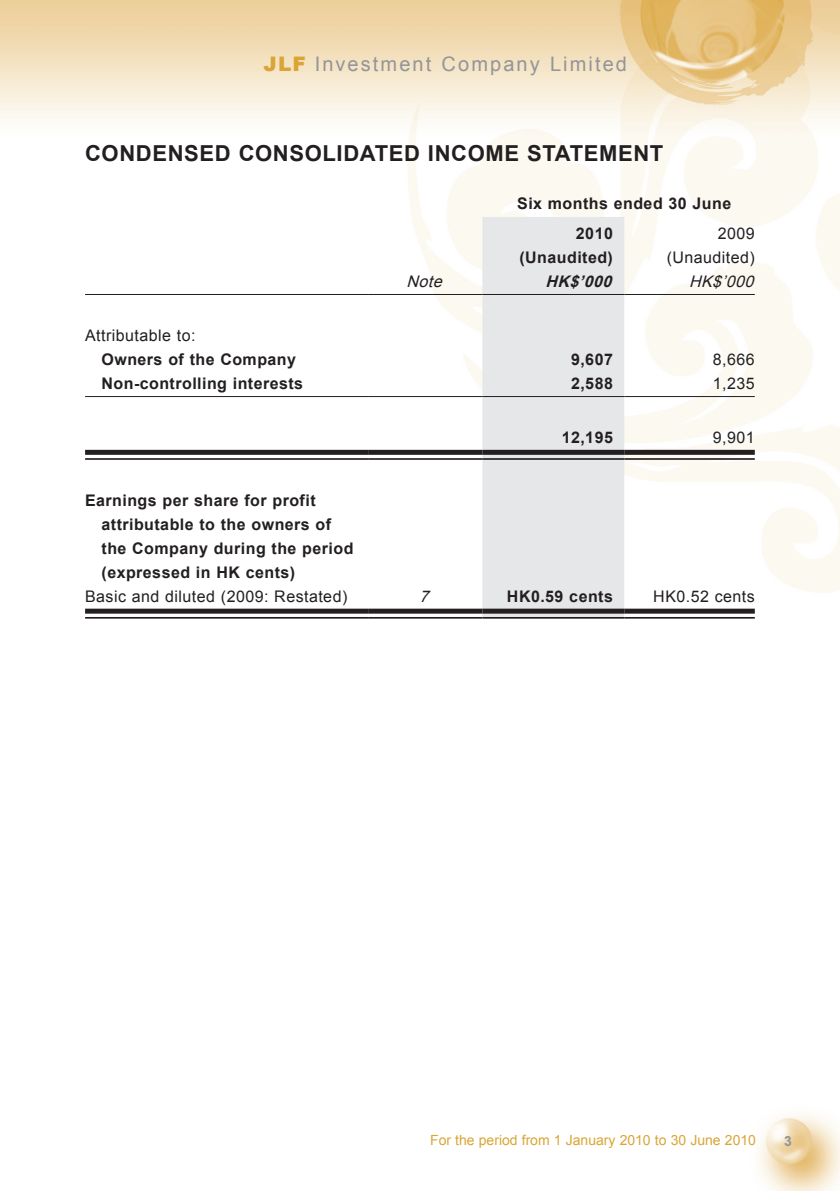
<style>
.page{position:relative;width:840px;height:1191px;background:#fff}
.page>*{position:absolute;margin:0;border:0;box-sizing:border-box;transform-origin:0 0}
.t1{font:700 22px "Arial";letter-spacing:.03em;color:#231f20}
.t2{font:20px "Arial";letter-spacing:.105em;color:#939598}
.t3{font:700 16px/24px "Arial";letter-spacing:.03em;color:#231f20}
.t4{font:16px "Arial";letter-spacing:.03em;color:#231f20}
.t5{font:italic 16px "Arial";color:#231f20}
.t6{font:italic 700 16px "Arial";color:#231f20}
.t7{font:14px "Arial";letter-spacing:-.005em;color:#daa536}
.t8{font:700 14px "Arial";color:#939598}
.s1{font-weight:900;color:#daa536}
</style>
<div class="page">
<img style="left:0;top:0;width:839px;height:1191px">
<div style="left:482px;top:217px;width:142px;height:400px;background:#e6e7e9"></div>
<hr style="left:85px;top:294px;width:283px;height:1px;background:#231f20">
<hr style="left:368px;top:294px;width:114px;height:1px;background:#231f20">
<hr style="left:482px;top:294px;width:142px;height:1px;background:#231f20">
<hr style="left:624px;top:294px;width:130px;height:1px;background:#231f20">
<hr style="left:85px;top:396px;width:283px;height:1px;background:#231f20">
<hr style="left:368px;top:396px;width:114px;height:1px;background:#231f20">
<hr style="left:482px;top:396px;width:142px;height:1px;background:#231f20">
<hr style="left:624px;top:396px;width:130px;height:1px;background:#231f20">
<div style="left:85px;top:450px;width:283px;height:5px;background:#231f20"></div>
<hr style="left:85px;top:458px;width:283px;height:2px;background:#231f20">
<div style="left:368px;top:450px;width:114px;height:5px;background:#231f20"></div>
<hr style="left:368px;top:458px;width:114px;height:2px;background:#231f20">
<div style="left:482px;top:450px;width:142px;height:5px;background:#231f20"></div>
<hr style="left:482px;top:458px;width:142px;height:2px;background:#231f20">
<div style="left:624px;top:450px;width:130px;height:5px;background:#231f20"></div>
<hr style="left:624px;top:458px;width:130px;height:2px;background:#231f20">
<div style="left:85px;top:608px;width:283px;height:5px;background:#231f20"></div>
<hr style="left:85px;top:617px;width:283px;height:1px;background:#231f20">
<div style="left:368px;top:608px;width:114px;height:5px;background:#231f20"></div>
<hr style="left:368px;top:617px;width:114px;height:1px;background:#231f20">
<div style="left:482px;top:608px;width:142px;height:5px;background:#231f20"></div>
<hr style="left:482px;top:617px;width:142px;height:1px;background:#231f20">
<div style="left:624px;top:608px;width:130px;height:5px;background:#231f20"></div>
<hr style="left:624px;top:617px;width:130px;height:1px;background:#231f20">
<p class="t2" style="left:263px;top:51px;width:365px"><span class="s1">JLF</span> Investment Company Limited</p>
<h1 class="t1" style="left:85px;top:138px;width:579px">CONDENSED CONSOLIDATED INCOME STATEMENT</h1>
<p class="t3" style="left:575px;top:189px;width:157px;line-height:30px;text-indent:-59px">Six months ended 30 June<br>2010</p>
<p class="t4" style="left:717px;top:222px;width:38px">2009</p>
<p class="t3" style="left:519px;top:246px;width:95px">(Unaudited)</p>
<p class="t4" style="left:666px;top:246px;width:90px">(Unaudited)</p>
<p class="t5" style="left:406px;top:270px;width:42px">Note</p>
<p class="t6" style="left:545px;top:270px;width:73px">HK$’000</p>
<p class="t5" style="left:688px;top:270px;width:71px">HK$’000</p>
<p class="t4" style="left:85px;top:325px;width:112px">Attributable to:</p>
<p class="t3" style="left:101px;top:348px;width:196px">Owners of the Company</p>
<p class="t3" style="left:570px;top:348px;width:43px">9,607</p>
<p class="t4" style="left:712px;top:349px;width:43px">8,666</p>
<p class="t3" style="left:101px;top:372px;width:203px">Non-controlling interests</p>
<p class="t3" style="left:570px;top:372px;width:43px">2,588</p>
<p class="t4" style="left:712px;top:373px;width:43px">1,235</p>
<p class="t3" style="left:561px;top:426px;width:53px">12,195</p>
<p class="t4" style="left:712px;top:427px;width:43px">9,901</p>
<p class="t3" style="left:101px;top:488px;width:253px;text-indent:-16px">Earnings per share for profit attributable to the owners of the Company during the period (expressed in HK cents)</p>
<p class="t4" style="left:85px;top:585px;width:263px">Basic and diluted (2009: Restated)</p>
<p class="t5" style="left:419px;top:585px;width:16px">7</p>
<p class="t3" style="left:506px;top:584px;width:107px">HK0.59 cents</p>
<p class="t4" style="left:653px;top:585px;width:103px">HK0.52 cents</p>
<p class="t7" style="left:430px;top:1131px;width:327px">For the period from 1 January 2010 to 30 June 2010</p>
<p class="t8" style="left:783px;top:1131px;width:9px">3</p>
</div>
